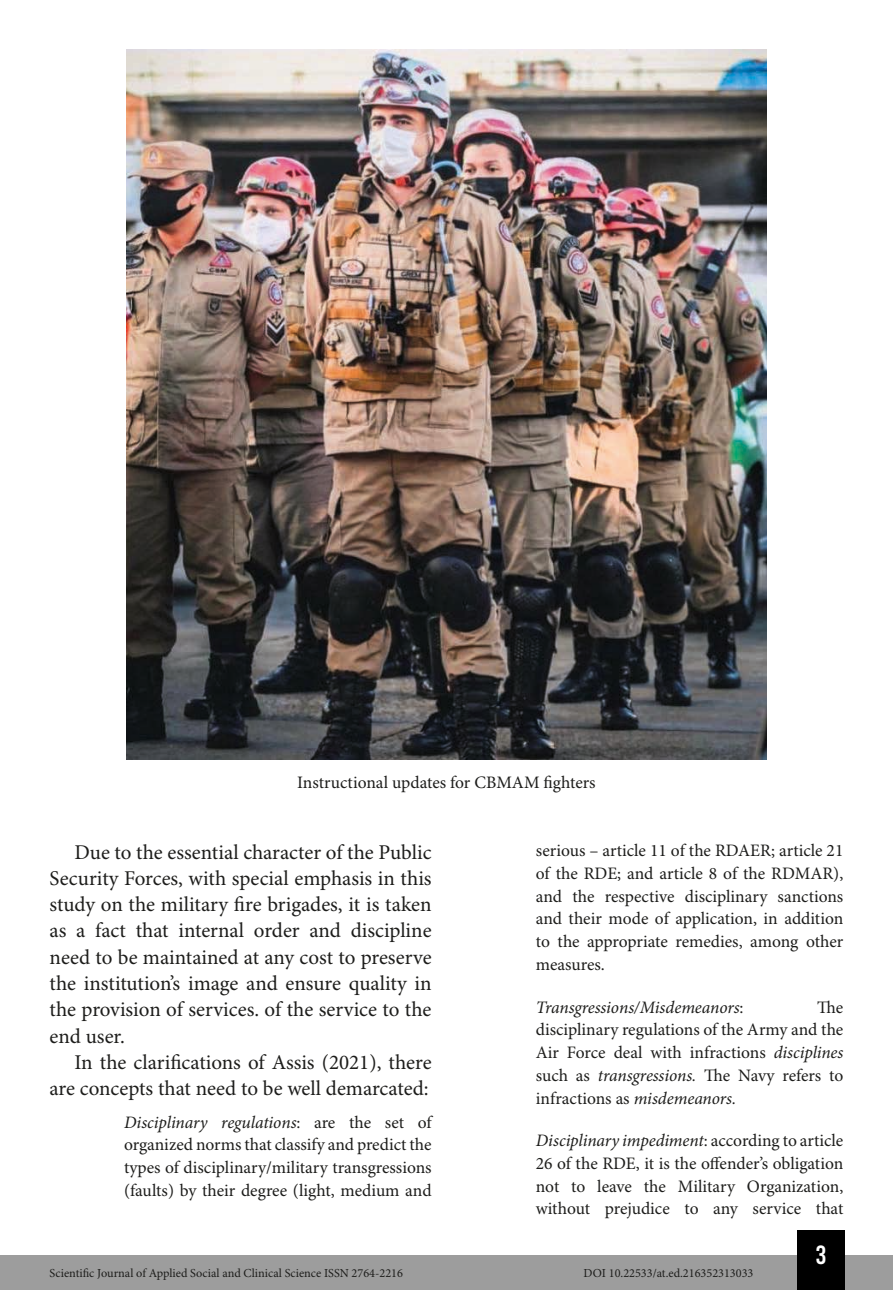
<style>
.page{position:relative;width:893px;height:1290px;background:#fff}
.page>*{position:absolute;margin:0;border:0;box-sizing:border-box;transform-origin:0 0}
.t1{font:26.25px "Bebas Kai";color:#fff}
.t2{font:21px/26.2px "Minion Pro";color:#1d1d1b;text-align:justify}
.t3{font:17.5px/22.8px "Minion Pro";color:#1d1d1b;text-align:justify}
.t4{font:italic 17.5px "Minion Pro";letter-spacing:-.005em;color:#1d1d1b}
.t5{font:12.25px "Minion Pro";color:#1d1d1b}
.s1{font-style:italic}
.s2{font-style:normal}
</style>
<div class="page">
<div style="left:0;top:1255px;width:893px;height:35px;background:#9d9d9d"></div>
<div style="left:797px;top:1230px;width:48px;height:60px;background:#000"></div>
<img style="left:126px;top:50px;width:641px;height:709px">
<p class="t3" style="left:297px;top:772px;width:300px">Instructional updates for CBMAM fighters</p>
<p class="t2" style="left:50px;top:840px;width:383px;text-indent:25px">Due to the essential character of the Public Security Forces, with special emphasis in this study on the military fire brigades, it is taken as a fact that internal order and discipline need to be maintained at any cost to preserve the institution’s image and ensure quality in the provision of services. of the service to the end user.</p>
<p class="t2" style="left:50px;top:1050px;width:383px;text-align:right">In the clarifications of Assis (2021), there are concepts that need to be well demarcated:</p>
<p class="t3" style="left:124px;top:1111px;width:309px"><span class="s1">Disciplinary regulations</span>: are the set of organized norms that classify and predict the types of disciplinary/military transgressions (faults) by their degree (light, medium and</p>
<p class="t3" style="left:536px;top:840px;width:309px">serious – article 11 of the RDAER; article 21 of the RDE; and article 8 of the RDMAR), and the respective disciplinary sanctions and their mode of application, in addition to the appropriate remedies, among other measures.</p>
<p class="t4" style="left:536px;top:995px;width:209px">Transgressions/Misdemeanors<span class="s2">:</span></p>
<p class="t3" style="left:536px;top:996px;width:309px;text-indent:281px">The disciplinary regulations of the Army and the Air Force deal with infractions <span class="s1">disciplines </span>such as <span class="s1">transgressions.</span> The Navy refers to infractions as <span class="s1">misdemeanors.</span></p>
<p class="t3" style="left:536px;top:1130px;width:309px"><span class="s1">Disciplinary impediment</span>: according to article 26 of the RDE, it is the offender’s obligation not to leave the Military Organization, without prejudice to any service that</p>
<h1 class="t1" style="left:816px;top:1241px;width:12px">3</h1>
<p class="t5" style="left:50px;top:1266px;width:355px">Scientific Journal of Applied Social and Clinical Science ISSN 2764-2216</p>
<p class="t5" style="left:584px;top:1266px;width:171px">DOI 10.22533/at.ed.216352313033</p>
</div>
